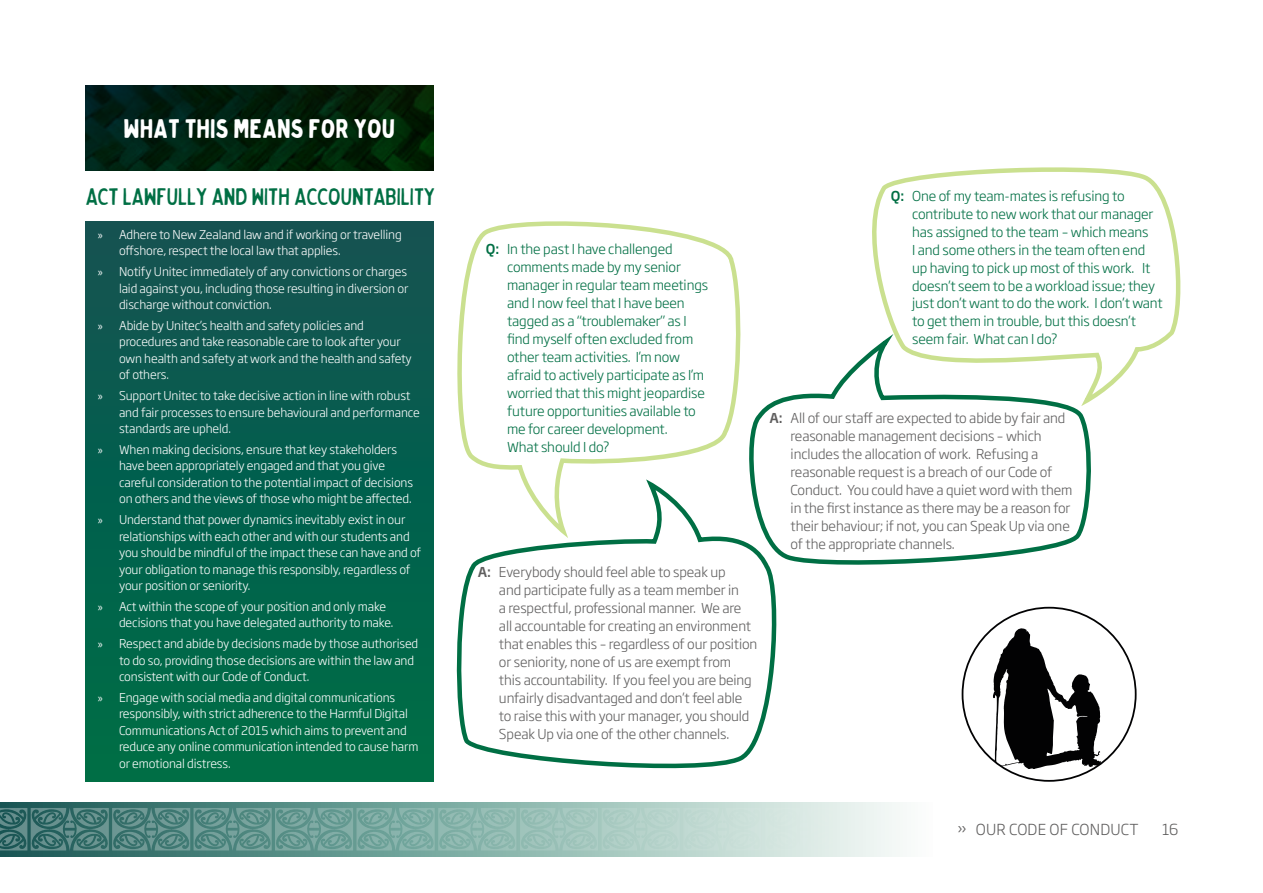
<style>
.page{position:relative;width:1263px;height:893px;background:#fff}
.page>*{position:absolute;margin:0;border:0;box-sizing:border-box;transform-origin:0 0}
.t1{font:700 27px "Bobby J";letter-spacing:-.025em;color:#fff}
.t2{font:24px "Bobby J";letter-spacing:-.025em;color:#006f44}
.t3{font:300 15px "Soho Gothic Pro";letter-spacing:.015em;color:#5f5e5e}
.t4{font:300 13.5px/18px "Soho Gothic Pro";letter-spacing:-.01em;color:#5f5e5e}
.t5{font:300 13.5px/18px "Soho Gothic Pro";letter-spacing:-.01em;color:#006f44}
.t6{font:300 12px/16.5px "Soho Gothic Pro";letter-spacing:-.01em;color:#fff}
.s1{font-family:"Myriad Pro";font-weight:400}
.s2{font-weight:500}
</style>
<div class="page">
<svg style="left:0;top:802px;width:900px;height:54px;background:#81aba4"></svg>
<svg style="left:0;top:808px;width:900px;height:42px;background:#8db3ad"></svg>
<svg style="left:993px;top:627px;width:108px;height:142px"></svg>
<div style="left:85px;top:221px;width:349px;height:561px;background:linear-gradient(to bottom,#125253,#006f46)"></div>
<svg style="left:85px;top:85px;width:349px;height:85px;background:#00200c"></svg>
<svg style="left:456px;top:540px;width:321px;height:229px"></svg>
<svg style="left:743px;top:360px;width:348px;height:210px"></svg>
<svg style="left:860px;top:167px;width:321px;height:241px"></svg>
<svg style="left:457px;top:221px;width:284px;height:319px"></svg>
<h1 class="t1" style="left:123px;top:114px;width:274px">WHAT THIS MEANS FOR YOU</h1>
<h2 class="t2" style="left:85px;top:185px;width:352px">ACT LAWFULLY AND WITH ACCOUNTABILITY</h2>
<p class="t6" style="left:119px;top:225px;width:284px;text-indent:-21px"><span class="s1">»</span> Adhere to New Zealand law and if working or travelling offshore, respect the local law that applies.</p>
<p class="t6" style="left:119px;top:263px;width:291px;text-align:justify;text-indent:-21px"><span class="s1">»</span> Notify Unitec immediately of any convictions or charges laid against you, including those resulting in diversion or discharge without conviction.</p>
<p class="t6" style="left:119px;top:316px;width:294px;text-indent:-21px"><span class="s1">»</span> Abide by Unitec’s health and safety policies and procedures and take reasonable care to look after your own health and safety at work and the health and safety of others.</p>
<p class="t6" style="left:119px;top:387px;width:302px;text-indent:-21px"><span class="s1">»</span> Support Unitec to take decisive action in line with robust and fair processes to ensure behavioural and performance standards are upheld.</p>
<p class="t6" style="left:119px;top:440px;width:296px;text-indent:-21px"><span class="s1">»</span> When making decisions, ensure that key stakeholders have been appropriately engaged and that you give careful consideration to the potential impact of decisions on others and the views of those who might be affected.</p>
<p class="t6" style="left:119px;top:511px;width:304px;text-indent:-21px"><span class="s1">»</span> Understand that power dynamics inevitably exist in our relationships with each other and with our students and you should be mindful of the impact these can have and of your obligation to manage this responsibly, regardless of your position or seniority.</p>
<p class="t6" style="left:119px;top:597px;width:276px;text-indent:-21px"><span class="s1">»</span> Act within the scope of your position and only make decisions that you have delegated authority to make.</p>
<p class="t6" style="left:119px;top:635px;width:301px;text-indent:-21px"><span class="s1">»</span> Respect and abide by decisions made by those authorised to do so, providing those decisions are within the law and consistent with our Code of Conduct.</p>
<p class="t6" style="left:119px;top:688px;width:301px;text-indent:-21px"><span class="s1">»</span> Engage with social media and digital communications responsibly, with strict adherence to the Harmful Digital Communications Act of 2015 which aims to prevent and reduce any online communication intended to cause harm or emotional distress.</p>
<p class="t5" style="left:507px;top:239px;width:203px;text-indent:-21px"><span class="s2">Q:</span> In the past I have challenged comments made by my senior manager in regular team meetings and I now feel that I have been tagged as a “troublemaker” as I find myself often excluded from other team activities. I’m now afraid to actively participate as I’m worried that this might jeopardise future opportunities available to me for career development.<br>What should I do?</p>
<p class="t4" style="left:499px;top:562px;width:260px;text-indent:-21px"><span class="s2">A:</span> Everybody should feel able to speak up<br>and participate fully as a team member in<br>a respectful, professional manner. We are all accountable for creating an environment that enables this – regardless of our position or seniority, none of us are exempt from<br>this accountability. If you feel you are being unfairly disadvantaged and don’t feel able to raise this with your manager, you should Speak Up via one of the other channels.</p>
<p class="t5" style="left:912px;top:186px;width:252px;text-indent:-21px"><span class="s2">Q:</span> One of my team-mates is refusing to contribute to new work that our manager has assigned to the team – which means<br>I and some others in the team often end up having to pick up most of this work. It doesn’t seem to be a workload issue; they just don’t want to do the work. I don’t want to get them in trouble, but this doesn’t seem fair. What can I do?</p>
<p class="t4" style="left:791px;top:408px;width:283px;text-indent:-21px"><span class="s2">A:</span> All of our staff are expected to abide by fair and reasonable management decisions – which includes the allocation of work. Refusing a reasonable request is a breach of our Code of Conduct. You could have a quiet word with them in the first instance as there may be a reason for their behaviour; if not, you can Speak Up via one of the appropriate channels.</p>
<p class="t3" style="left:957px;top:818px;width:183px">» OUR CODE OF CONDUCT</p>
<p class="t3" style="left:1162px;top:818px;width:18px">16</p>
</div>
